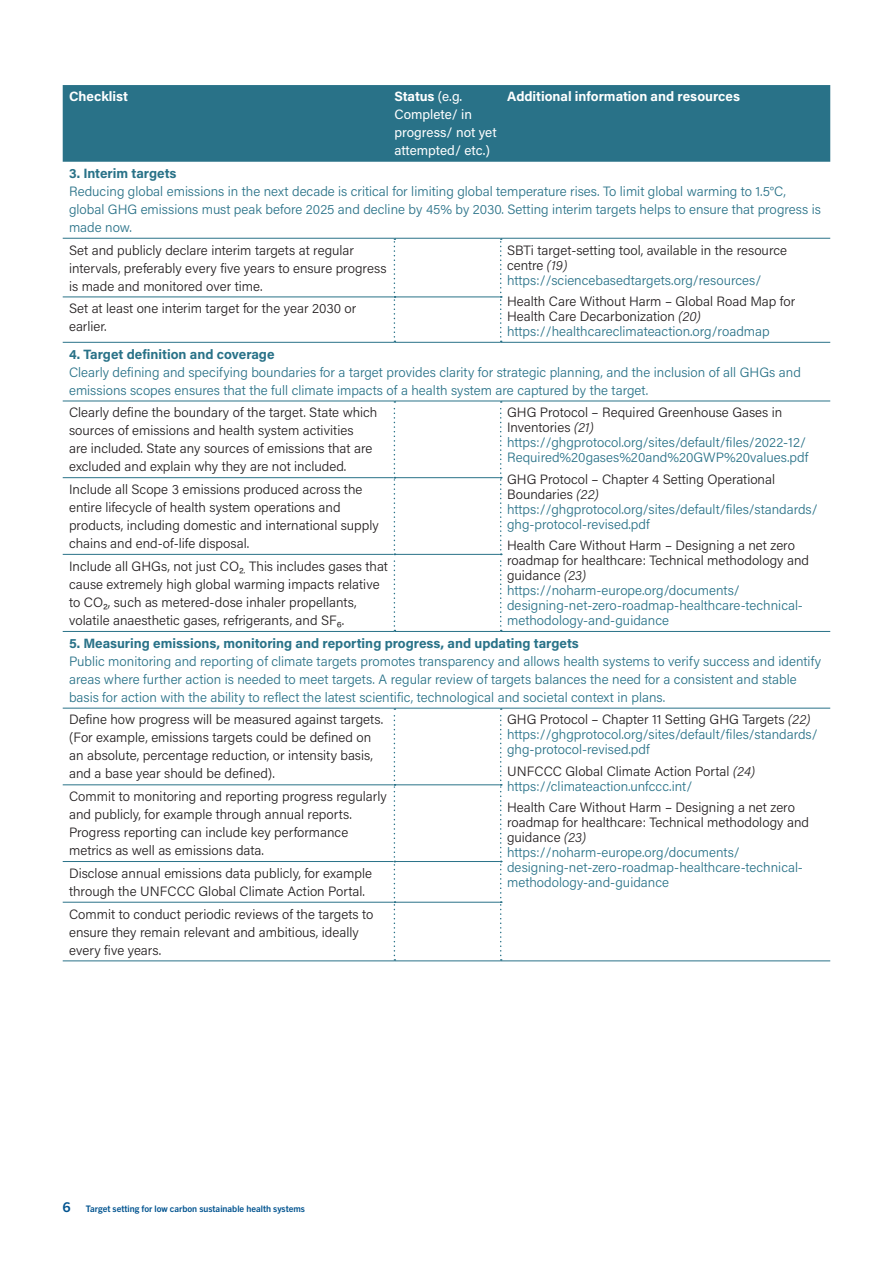
<style>
.page{position:relative;width:893px;height:1263px;background:#fff}
.page>*{position:absolute;margin:0;border:0;box-sizing:border-box;transform-origin:0 0}
.Table-body{font:300 13.5px/15px "Acumin Pro";color:#297288}
.Table-body-2{font:300 13.5px/18px "Acumin Pro";color:#231f20}
.Table-body-3{font:700 13.5px "Acumin Pro";color:#297288}
.Table-body-4{font:13.5px/18px "Acumin Pro";color:#fff}
.Table-body-5{font:700 13.5px "Acumin Pro";color:#fff}
.t1{font:700 9px "Trade Gothic Next LT Pro";color:#01538f}
.s1{font-weight:700}
.s2{font-style:italic}
.s3{color:#297288}
.s4{color:#231f20}
.s5{font-style:italic;color:#231f20}
.s6{font-size:13.5px}
</style>
<div class="page">
<div style="left:63px;top:85px;width:767px;height:77px;background:#297288"></div>
<hr style="left:63px;top:297px;width:331px;height:1px;background:#297288">
<hr style="left:395px;top:297px;width:105px;height:1px;background:#297288">
<hr style="left:63px;top:342px;width:331px;height:1px;background:#297288">
<hr style="left:394px;top:342px;width:107px;height:1px;background:#297288">
<hr style="left:501px;top:342px;width:329px;height:1px;background:#297288">
<hr style="left:63px;top:401px;width:331px;height:1px;background:#297288">
<hr style="left:394px;top:401px;width:107px;height:1px;background:#297288">
<hr style="left:501px;top:401px;width:329px;height:1px;background:#297288">
<hr style="left:63px;top:477px;width:331px;height:1px;background:#297288">
<hr style="left:395px;top:477px;width:105px;height:1px;background:#297288">
<hr style="left:63px;top:554px;width:331px;height:1px;background:#297288">
<hr style="left:395px;top:554px;width:105px;height:1px;background:#297288">
<hr style="left:63px;top:631px;width:331px;height:1px;background:#297288">
<hr style="left:394px;top:631px;width:107px;height:1px;background:#297288">
<hr style="left:501px;top:631px;width:329px;height:1px;background:#297288">
<hr style="left:63px;top:708px;width:331px;height:1px;background:#297288">
<hr style="left:394px;top:708px;width:107px;height:1px;background:#297288">
<hr style="left:501px;top:708px;width:329px;height:1px;background:#297288">
<hr style="left:63px;top:784px;width:331px;height:1px;background:#297288">
<hr style="left:395px;top:784px;width:105px;height:1px;background:#297288">
<hr style="left:63px;top:861px;width:331px;height:1px;background:#297288">
<hr style="left:395px;top:861px;width:105px;height:1px;background:#297288">
<hr style="left:63px;top:902px;width:331px;height:1px;background:#297288">
<hr style="left:395px;top:902px;width:105px;height:1px;background:#297288">
<hr style="left:63px;top:961px;width:331px;height:1px;background:#297288">
<hr style="left:394px;top:961px;width:107px;height:1px;background:#297288">
<hr style="left:501px;top:961px;width:329px;height:1px;background:#297288">
<svg style="left:394px;top:239px;width:1px;height:103px"></svg>
<svg style="left:500px;top:239px;width:2px;height:103px"></svg>
<svg style="left:394px;top:401px;width:1px;height:230px"></svg>
<svg style="left:500px;top:401px;width:2px;height:230px"></svg>
<svg style="left:394px;top:708px;width:1px;height:253px"></svg>
<svg style="left:500px;top:708px;width:2px;height:253px"></svg>
<hr style="left:63px;top:238px;width:331px;height:1px;background:#297288">
<hr style="left:394px;top:238px;width:107px;height:1px;background:#297288">
<hr style="left:501px;top:238px;width:329px;height:1px;background:#297288">
<p class="Table-body-5" style="left:69px;top:87px;width:60px">Checklist</p>
<p class="Table-body-4" style="left:394px;top:87px;width:104px"><span class="s1">Status</span> (e.g.<br>Complete/ in progress/ not yet attempted/ etc.)</p>
<p class="Table-body-5" style="left:507px;top:87px;width:234px">Additional information and resources</p>
<p class="Table-body-3" style="left:69px;top:164px;width:109px">3. Interim targets</p>
<p class="Table-body" style="left:69px;top:182px;width:753px;line-height:18px">Reducing global emissions in the next decade is critical for limiting global temperature rises. To limit global warming to 1.5°C, global GHG emissions must peak before 2025 and decline by 45% by 2030. Setting interim targets helps to ensure that progress is made now.</p>
<p class="Table-body-2" style="left:69px;top:240px;width:319px">Set and publicly declare interim targets at regular intervals, preferably every five years to ensure progress is made and monitored over time.</p>
<p class="Table-body-2" style="left:507px;top:242px;width:281px;line-height:15px">SBTi target-setting tool, available in the resource centre <span class="s2">(19) </span><span class="s3">https://sciencebasedtargets.org/resources/</span></p>
<p class="Table-body-2" style="left:507px;top:293px;width:290px;line-height:15px">Health Care Without Harm – Global Road Map for<br>Health Care Decarbonization <span class="s2">(20) </span><span class="s3">https://healthcareclimateaction.org/roadmap</span></p>
<p class="Table-body-2" style="left:69px;top:299px;width:289px">Set at least one interim target for the year 2030 or earlier.</p>
<p class="Table-body-3" style="left:69px;top:344px;width:207px">4. Target definition and coverage</p>
<p class="Table-body" style="left:69px;top:362px;width:733px;line-height:18px">Clearly defining and specifying boundaries for a target provides clarity for strategic planning, and the inclusion of all GHGs and emissions scopes ensures that the full climate impacts of a health system are captured by the target.</p>
<p class="Table-body-2" style="left:69px;top:403px;width:310px">Clearly define the boundary of the target. State which sources of emissions and health system activities<br>are included. State any sources of emissions that are excluded and explain why they are not included.</p>
<p class="Table-body" style="left:507px;top:405px;width:303px"><span class="s4">GHG Protocol – Required Greenhouse Gases in Inventories</span> <span class="s5">(21) </span>https://ghgprotocol.org/sites/default/files/2022-12/ Required%20gases%20and%20GWP%20values.pdf</p>
<p class="Table-body" style="left:507px;top:471px;width:312px"><span class="s4">GHG Protocol – Chapter 4 Setting Operational Boundaries</span> <span class="s5">(22) </span>https://ghgprotocol.org/sites/default/files/standards/ ghg-protocol-revised.pdf</p>
<p class="Table-body" style="left:507px;top:537px;width:303px"><span class="s4">Health Care Without Harm – Designing a net zero roadmap for healthcare: Technical methodology and guidance</span> <span class="s5">(23) </span>https://noharm-europe.org/documents/ designing-net-zero-roadmap-healthcare-technical&shy;methodology-and-guidance</p>
<p class="Table-body-2" style="left:69px;top:480px;width:311px">Include all Scope 3 emissions produced across the entire lifecycle of health system operations and products, including domestic and international supply chains and end-of-life disposal.</p>
<p class="Table-body-2" style="left:69px;top:556px;width:320px">Include all GHGs, not just CO2. This includes gases that cause extremely high global warming impacts relative to CO2, such as metered-dose inhaler propellants, volatile anaesthetic gases, refrigerants, and SF6.</p>
<p class="Table-body-3" style="left:69px;top:633px;width:511px">5. Measuring emissions, monitoring and reporting progress, and updating targets</p>
<p class="Table-body" style="left:69px;top:651px;width:754px;line-height:18px">Public monitoring and reporting of climate targets promotes transparency and allows health systems to verify success and identify areas where further action is needed to meet targets. A regular review of targets balances the need for a consistent and stable basis for action with the ability to reflect the latest scientific, technological and societal context in plans.</p>
<p class="Table-body-2" style="left:69px;top:710px;width:316px">Define how progress will be measured against targets. (For example, emissions targets could be defined on an absolute, percentage reduction, or intensity basis, and a base year should be defined).</p>
<p class="Table-body" style="left:507px;top:712px;width:312px"><span class="s4">GHG Protocol – Chapter 11 Setting GHG Targets</span> <span class="s5">(22) </span>https://ghgprotocol.org/sites/default/files/standards/ ghg-protocol-revised.pdf</p>
<p class="Table-body" style="left:507px;top:763px;width:249px"><span class="s4">UNFCCC Global Climate Action Portal</span> <span class="s5">(24) </span>https://climateaction.unfccc.int/</p>
<p class="Table-body" style="left:507px;top:799px;width:303px"><span class="s4">Health Care Without Harm – Designing a net zero roadmap for healthcare: Technical methodology and guidance</span> <span class="s5">(23) </span>https://noharm-europe.org/documents/ designing-net-zero-roadmap-healthcare-technical&shy;methodology-and-guidance</p>
<p class="Table-body-2" style="left:69px;top:787px;width:319px">Commit to monitoring and reporting progress regularly and publicly, for example through annual reports.<br>Progress reporting can include key performance metrics as well as emissions data.</p>
<p class="Table-body-2" style="left:69px;top:863px;width:304px">Disclose annual emissions data publicly, for example through the UNFCCC Global Climate Action Portal.</p>
<p class="Table-body-2" style="left:69px;top:904px;width:306px">Commit to conduct periodic reviews of the targets to ensure they remain relevant and ambitious, ideally every five years.</p>
<p class="t1" style="left:63px;top:1202px;width:244px"><span class="s6">6</span> Target setting for low carbon sustainable health systems</p>
</div>
